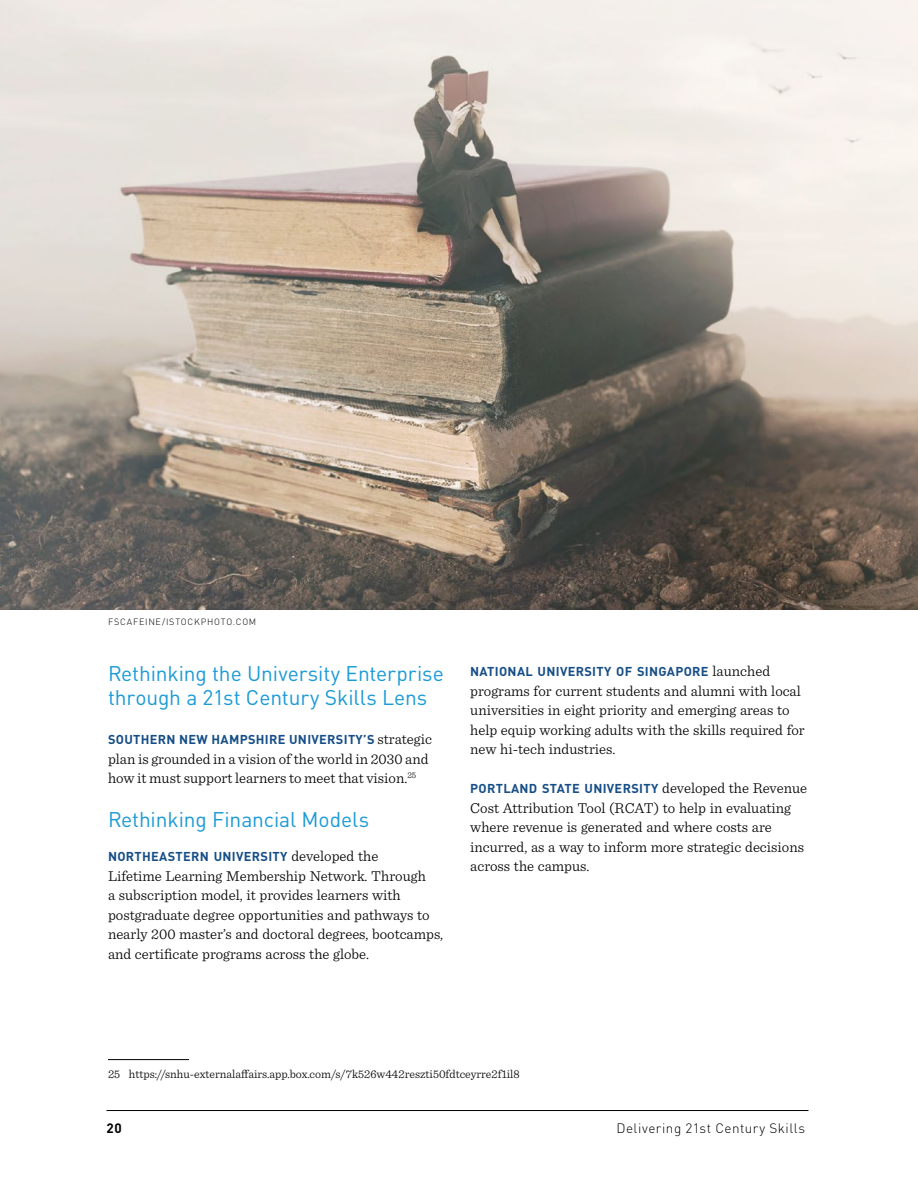
<style>
.page{position:relative;width:918px;height:1188px;background:#fff}
.page>*{position:absolute;margin:0;border:0;box-sizing:border-box;transform-origin:0 0}
.t1{font:21px/24px "DIN";letter-spacing:-.005em;color:#1c9ad6}
.t2{font:300 15px/19.5px "Sentinel";color:#000}
.t3{font:300 13.5px "DIN";letter-spacing:.04em;color:#000}
.t4{font:700 13.5px "DIN";color:#000}
.t5{font:700 12.75px "DIN";letter-spacing:.025em;color:#164e87}
.t6{font:300 12px "Sentinel";color:#000}
.t7{font:300 9px "DIN";letter-spacing:.085em;color:#000}
.s1{font-family:"Sentinel";font-weight:300;font-size:15px;color:#000}
</style>
<div class="page">
<hr style="left:106px;top:1110px;width:702px;height:1px;background:#000">
<hr style="left:108px;top:1059px;width:81px;height:1px;background:#000">
<img style="left:0;top:0;width:918px;height:609px">
<p class="t7" style="left:108px;top:616px;width:150px">FSCAFEINE/ISTOCKPHOTO.COM</p>
<h1 class="t1" style="left:108px;top:661px;width:337px">Rethinking the University Enterprise through a 21st Century Skills Lens</h1>
<p class="t5" style="left:108px;top:731px;width:326px">SOUTHERN NEW HAMPSHIRE UNIVERSITY’S <span class="s1">strategic</span></p>
<p class="t2" style="left:108px;top:748px;width:322px">plan is grounded in a vision of the world in 2030 and how it must support learners to meet that vision.<sup>25</sup></p>
<h1 class="t1" style="left:108px;top:807px;width:263px">Rethinking Financial Models</h1>
<p class="t5" style="left:108px;top:848px;width:272px">NORTHEASTERN UNIVERSITY <span class="s1">developed the</span></p>
<p class="t2" style="left:108px;top:865px;width:337px">Lifetime Learning Membership Network. Through<br>a subscription model, it provides learners with postgraduate degree opportunities and pathways to nearly 200 master’s and doctoral degrees, bootcamps, and certificate programs across the globe.</p>
<p class="t5" style="left:470px;top:663px;width:301px">NATIONAL UNIVERSITY OF SINGAPORE <span class="s1">launched</span></p>
<p class="t2" style="left:470px;top:680px;width:336px">programs for current students and alumni with local universities in eight priority and emerging areas to help equip working adults with the skills required for new hi-tech industries.</p>
<p class="t5" style="left:470px;top:780px;width:338px">PORTLAND STATE UNIVERSITY <span class="s1">developed the Revenue</span></p>
<p class="t2" style="left:470px;top:797px;width:335px">Cost Attribution Tool (RCAT) to help in evaluating where revenue is generated and where costs are incurred, as a way to inform more strategic decisions across the campus.</p>
<p class="t6" style="left:108px;top:1065px;width:413px">25 https://snhu-externalaffairs.app.box.com/s/7k526w442reszti50fdtceyrre2f1il8</p>
<p class="t4" style="left:106px;top:1120px;width:17px">20</p>
<p class="t3" style="left:616px;top:1120px;width:190px">Delivering 21st Century Skills</p>
</div>
